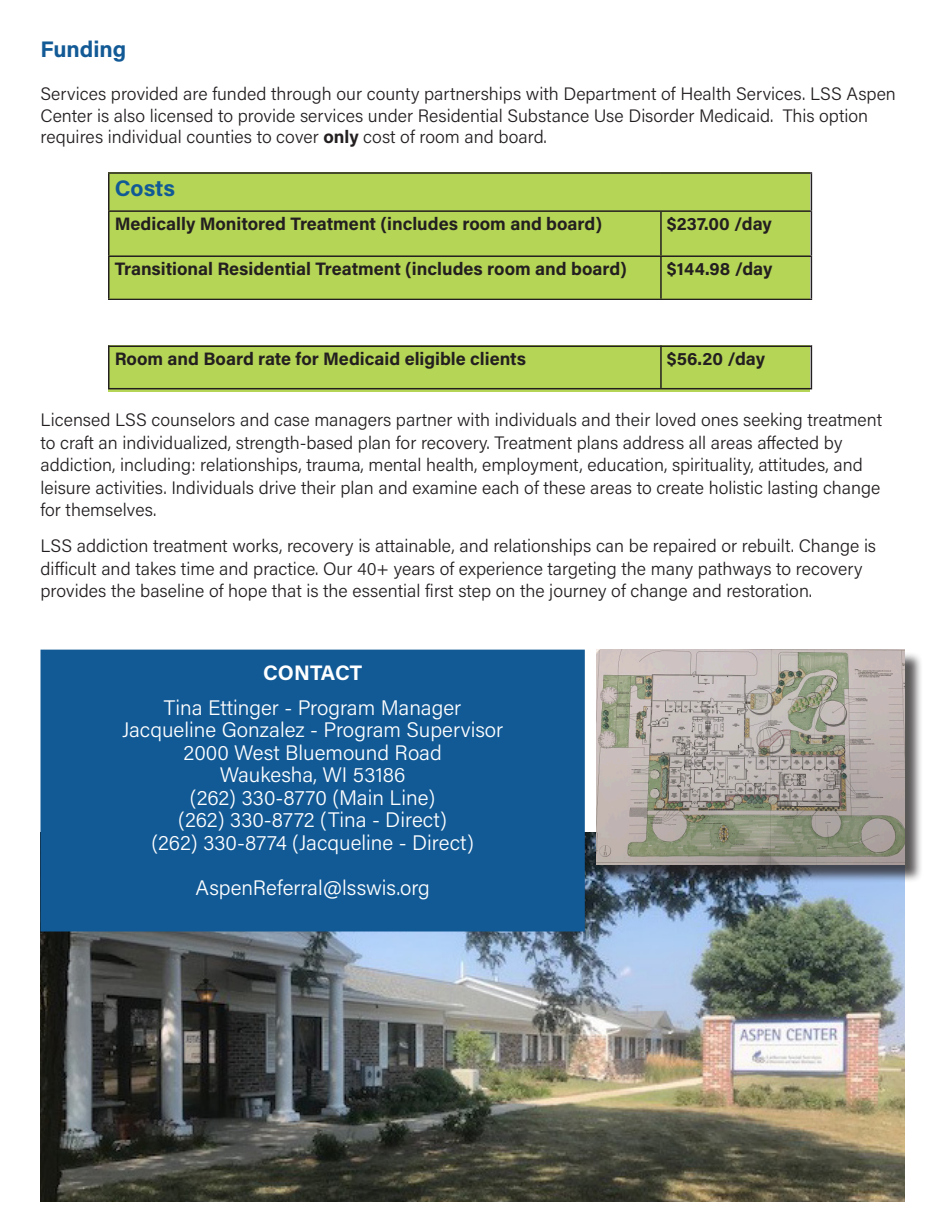
<style>
.page{position:relative;width:945px;height:1215px;background:#fff}
.page>*{position:absolute;margin:0;border:0;box-sizing:border-box;transform-origin:0 0}
.t1{font:700 22.5px "Acumin Pro";color:#125a96}
.t2{font:300 21px/22.5px "Acumin Pro";color:#fff;text-align:center}
.t3{font:700 21px "Acumin Pro";color:#fff}
.Body_Copy{font:300 18px/22.5px "Acumin Pro";color:#231f20}
.t4{font:700 18px "Acumin Pro";color:#231f20}
.s1{font-weight:700}
</style>
<div class="page">
<img style="left:40px;top:832px;width:864px;height:370px">
<div style="left:41px;top:650px;width:543px;height:281px;background:#125a96"></div>
<div style="left:40px;top:650px;width:545px;height:282px;border:2px solid #125a96"></div>
<div style="left:108px;top:172px;width:702px;height:220px;background:#b5d556"></div>
<hr style="left:108px;top:172px;width:553px;height:2px;background:#231f20">
<hr style="left:108px;top:174px;width:2px;height:36px;background:#231f20">
<hr style="left:661px;top:172px;width:151px;height:2px;background:#231f20">
<hr style="left:811px;top:174px;width:1px;height:36px;background:#231f20">
<hr style="left:108px;top:210px;width:553px;height:2px;background:#231f20">
<hr style="left:108px;top:212px;width:2px;height:43px;background:#231f20">
<hr style="left:661px;top:210px;width:151px;height:2px;background:#231f20">
<hr style="left:660px;top:212px;width:2px;height:43px;background:#231f20">
<hr style="left:811px;top:212px;width:1px;height:43px;background:#231f20">
<hr style="left:108px;top:255px;width:553px;height:2px;background:#231f20">
<hr style="left:108px;top:257px;width:2px;height:42px;background:#231f20">
<hr style="left:661px;top:255px;width:151px;height:2px;background:#231f20">
<hr style="left:660px;top:257px;width:2px;height:42px;background:#231f20">
<hr style="left:811px;top:257px;width:1px;height:42px;background:#231f20">
<hr style="left:108px;top:299px;width:553px;height:1px;background:#231f20">
<hr style="left:108px;top:300px;width:2px;height:46px;background:#231f20">
<hr style="left:661px;top:299px;width:151px;height:1px;background:#231f20">
<hr style="left:660px;top:300px;width:2px;height:46px;background:#231f20">
<hr style="left:811px;top:300px;width:1px;height:46px;background:#231f20">
<hr style="left:108px;top:346px;width:553px;height:1px;background:#231f20">
<hr style="left:108px;top:347px;width:2px;height:41px;background:#231f20">
<hr style="left:661px;top:346px;width:151px;height:1px;background:#231f20">
<hr style="left:660px;top:347px;width:2px;height:41px;background:#231f20">
<hr style="left:811px;top:347px;width:1px;height:41px;background:#231f20">
<hr style="left:108px;top:388px;width:553px;height:1px;background:#231f20">
<hr style="left:661px;top:388px;width:151px;height:1px;background:#231f20">
<div style="left:598px;top:652px;width:325px;height:232px;background:#231f20;opacity:.75"></div>
<img style="left:596px;top:650px;width:308px;height:215px">
<div style="left:84px;top:301px;width:745px;height:44px;background:#fff"></div>
<p class="t1" style="left:40px;top:33px;width:87px">Funding</p>
<p class="Body_Copy" style="left:40px;top:82px;width:857px;line-height:21.6px">Services provided are funded through our county partnerships with Department of Health Services. LSS Aspen<br>Center is also licensed to provide services under Residential Substance Use Disorder Medicaid. This option requires individual counties to cover <span class="s1">only</span> cost of room and board.</p>
<p class="t1" style="left:115px;top:172px;width:62px">Costs</p>
<p class="t4" style="left:115px;top:211px;width:489px">Medically Monitored Treatment (includes room and board)</p>
<p class="t4" style="left:667px;top:211px;width:106px">$237.00 /day</p>
<p class="t4" style="left:115px;top:257px;width:514px">Transitional Residential Treatment (includes room and board)</p>
<p class="t4" style="left:667px;top:257px;width:107px">$144.98 /day</p>
<p class="t4" style="left:115px;top:347px;width:413px">Room and Board rate for Medicaid eligible clients</p>
<p class="t4" style="left:667px;top:347px;width:100px">$56.20 /day</p>
<p class="Body_Copy" style="left:40px;top:408px;width:843px">Licensed LSS counselors and case managers partner with individuals and their loved ones seeking treatment to craft an individualized, strength-based plan for recovery. Treatment plans address all areas affected by addiction, including: relationships, trauma, mental health, employment, education, spirituality, attitudes, and leisure activities. Individuals drive their plan and examine each of these areas to create holistic lasting change for themselves.</p>
<p class="Body_Copy" style="left:40px;top:534px;width:837px">LSS addiction treatment works, recovery is attainable, and relationships can be repaired or rebuilt. Change is difficult and takes time and practice. Our 40+ years of experience targeting the many pathways to recovery provides the baseline of hope that is the essential first step on the journey of change and restoration.</p>
<p class="t3" style="left:263px;top:658px;width:101px">CONTACT</p>
<p class="t2" style="left:164px;top:695px;width:299px">Tina Ettinger - Program Manager</p>
<p class="t2" style="left:122px;top:718px;width:383px">Jacqueline Gonzalez - Program Supervisor</p>
<p class="t2" style="left:183px;top:740px;width:260px">2000 West Bluemound Road</p>
<p class="t2" style="left:190px;top:763px;width:247px">Waukesha, WI 53186<br>(262) 330-8770 (Main Line)</p>
<p class="t2" style="left:178px;top:808px;width:270px">(262) 330-8772 (Tina - Direct)</p>
<p class="t2" style="left:151px;top:830px;width:324px">(262) 330-8774 (Jacqueline - Direct)</p>
<p class="t2" style="left:195px;top:875px;width:236px">AspenReferral@lsswis.org</p>
</div>
